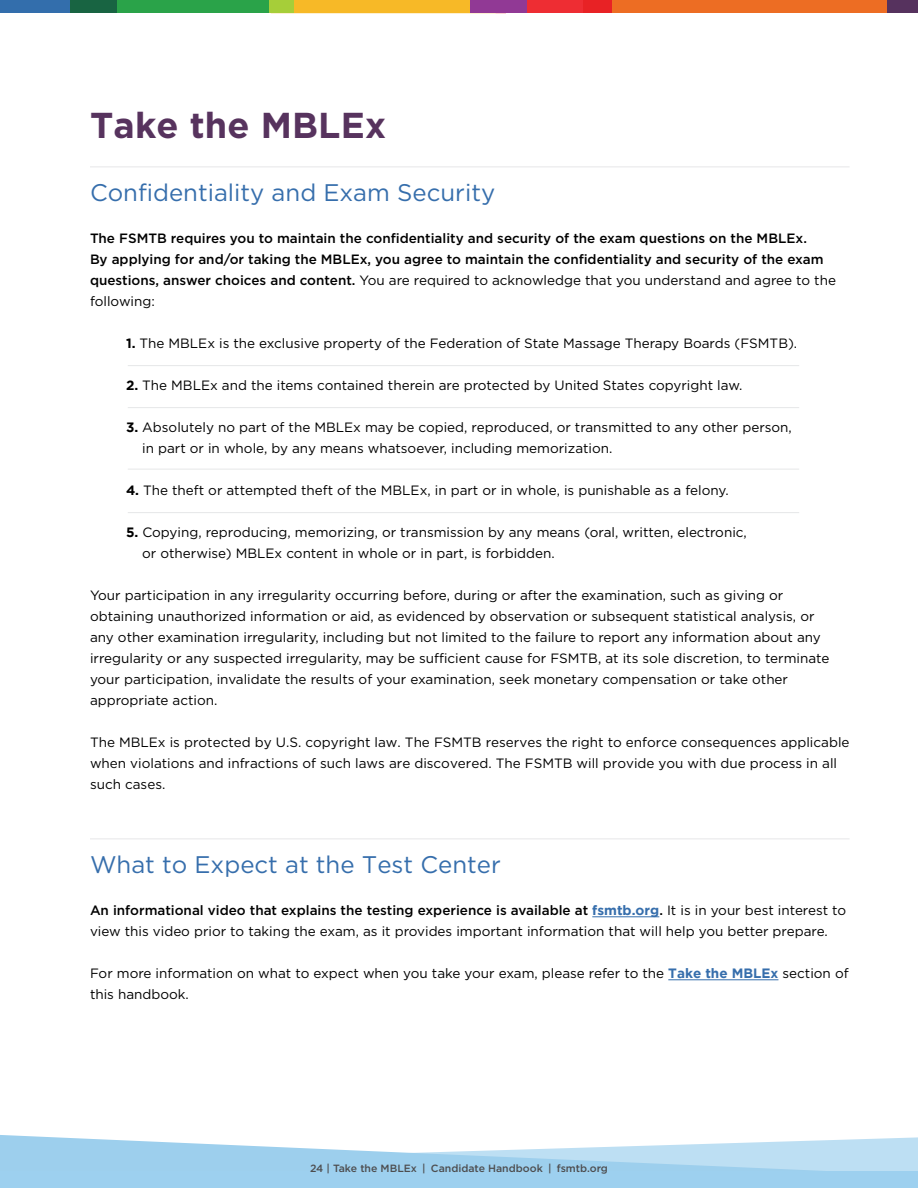
<style>
.page{position:relative;width:918px;height:1188px;background:#fff}
.page>*{position:absolute;margin:0;border:0;box-sizing:border-box;transform-origin:0 0}
.t1{font:700 36px "Gotham";letter-spacing:.005em;color:#57335e}
.t2{font:24px "Gotham";color:#366eac}
.t3{font:13.5px/21px "Gotham";color:#000}
.t4{font:500 13.5px/21px "Gotham";color:#000}
.t5{font:13.5px/21px "Gotham";color:#000}
.t6{font:500 10.5px "Gotham";color:#4d4d4f}
.s1{font-weight:400}
.s2{font-weight:700}
.s3{font-weight:500}
.s4{font-weight:700;color:#366eac}
</style>
<div class="page">
<svg style="left:0;top:1135px;width:918px;height:36px"></svg>
<div style="left:0;top:1171px;width:918px;height:17px;background:#9dd0ef"></div>
<div style="left:612px;top:0;width:306px;height:13px;background:#ed6d23"></div>
<div style="left:888px;top:0;width:30px;height:13px;background:#56325e"></div>
<div style="left:601px;top:0;width:11px;height:13px;background:#e82225"></div>
<div style="left:506px;top:0;width:77px;height:13px;background:#ee2d33"></div>
<div style="left:583px;top:0;width:11px;height:13px;background:#e82225"></div>
<div style="left:594px;top:0;width:7px;height:13px;background:#e82225"></div>
<div style="left:281px;top:0;width:205px;height:13px;background:#f7b927"></div>
<div style="left:260px;top:0;width:9px;height:13px;background:#2aa349"></div>
<div style="left:117px;top:0;width:143px;height:13px;background:#2aa349"></div>
<div style="left:269px;top:0;width:25px;height:13px;background:#a6ce39"></div>
<div style="left:106px;top:0;width:11px;height:13px;background:#186442"></div>
<div style="left:0;top:0;width:70px;height:13px;background:#336eac"></div>
<div style="left:70px;top:0;width:10px;height:13px;background:#186442"></div>
<div style="left:80px;top:0;width:26px;height:13px;background:#186442"></div>
<div style="left:471px;top:0;width:56px;height:13px;background:#913995"></div>
<hr style="left:90px;top:166px;width:760px;height:1px;background:#e6e7e8">
<hr style="left:90px;top:838px;width:760px;height:1px;background:#e6e7e8">
<hr style="left:592px;top:917px;width:67px;height:1px;background:#366eac">
<hr style="left:668px;top:980px;width:110px;height:1px;background:#366eac">
<hr style="left:128px;top:365px;width:671px;height:1px;background:#e6e7e8">
<hr style="left:128px;top:407px;width:671px;height:1px;background:#e6e7e8">
<hr style="left:128px;top:469px;width:671px;height:1px;background:#e6e7e8">
<hr style="left:128px;top:512px;width:671px;height:1px;background:#e6e7e8">
<h1 class="t1" style="left:90px;top:104px;width:298px">Take the MBLEx</h1>
<h2 class="t2" style="left:90px;top:179px;width:407px">Confidentiality and Exam Security</h2>
<p class="t4" style="left:90px;top:228px;width:748px">The FSMTB requires you to maintain the confidentiality and security of the exam questions on the MBLEx.<br>By applying for and/or taking the MBLEx, you agree to maintain the confidentiality and security of the exam questions, answer choices and content. <span class="s1">You are required to acknowledge that you understand and agree to the following:</span></p>
<p class="t3" style="left:126px;top:332px;width:673px"><span class="s2">1.</span> The MBLEx is the exclusive property of the Federation of State Massage Therapy Boards (FSMTB).</p>
<p class="t3" style="left:126px;top:374px;width:618px"><span class="s2">2.</span> The MBLEx and the items contained therein are protected by United States copyright law.</p>
<p class="t3" style="left:142px;top:416px;width:651px;text-indent:-16px"><span class="s2">3.</span> Absolutely no part of the MBLEx may be copied, reproduced, or transmitted to any other person, in part or in whole, by any means whatsoever, including memorization.</p>
<p class="t3" style="left:126px;top:479px;width:604px"><span class="s2">4.</span> The theft or attempted theft of the MBLEx, in part or in whole, is punishable as a felony.</p>
<p class="t3" style="left:142px;top:521px;width:606px;text-indent:-16px"><span class="s2">5.</span> Copying, reproducing, memorizing, or transmission by any means (oral, written, electronic, or otherwise) MBLEx content in whole or in part, is forbidden.</p>
<p class="t3" style="left:90px;top:584px;width:741px">Your participation in any irregularity occurring before, during or after the examination, such as giving or obtaining unauthorized information or aid, as evidenced by observation or subsequent statistical analysis, or any other examination irregularity, including but not limited to the failure to report any information about any irregularity or any suspected irregularity, may be sufficient cause for FSMTB, at its sole discretion, to terminate your participation, invalidate the results of your examination, seek monetary compensation or take other appropriate action.</p>
<p class="t5" style="left:90px;top:732px;width:761px">The MBLEx is protected by U.S. copyright law. The FSMTB reserves the right to enforce consequences applicable when violations and infractions of such laws are discovered. The FSMTB will provide you with due process in all such cases.</p>
<h2 class="t2" style="left:90px;top:851px;width:412px">What to Expect at the Test Center</h2>
<p class="t3" style="left:90px;top:899px;width:758px"><span class="s3">An informational video that explains the testing experience is available at</span> <span class="s4">fsmtb.org</span><span class="s3">.</span> It is in your best interest to view this video prior to taking the exam, as it provides important information that will help you better prepare.</p>
<p class="t3" style="left:90px;top:962px;width:760px">For more information on what to expect when you take your exam, please refer to the <span class="s4">Take the MBLEx</span> section of this handbook.</p>
<p class="t6" style="left:310px;top:1162px;width:299px">24 | Take the MBLEx | Candidate Handbook | fsmtb.org</p>
</div>
